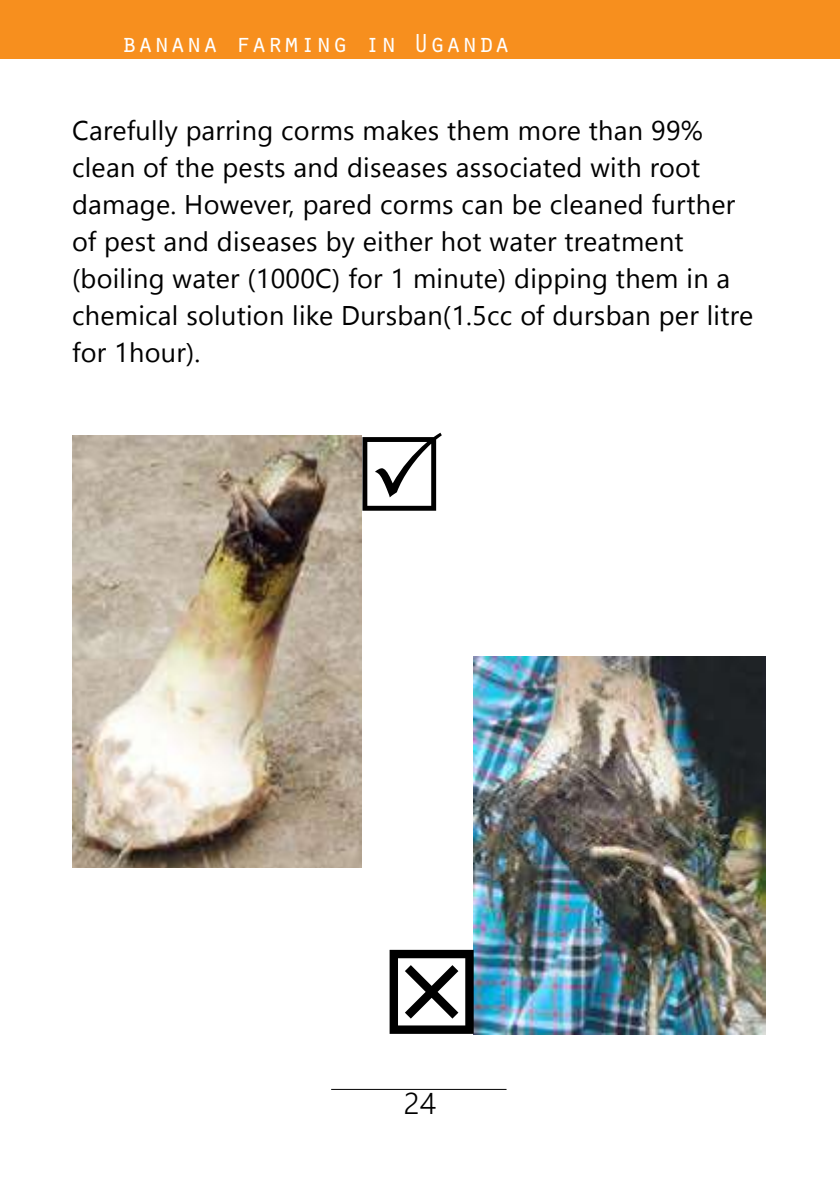
<style>
.page{position:relative;width:840px;height:1191px;background:#fff}
.page>*{position:absolute;margin:0;border:0;box-sizing:border-box;transform-origin:0 0}
.t1{font:300 30px "Nirmala UI";color:#000}
.t2{font:27px/37px "Nirmala UI";letter-spacing:.01em;color:#000}
.t3{font:27px "Orator Std";color:#fff}
</style>
<div class="page">
<hr style="left:331px;top:1089px;width:175px;height:1px;background:#000">
<div style="left:0;top:0;width:839px;height:58px;background:#f78f1e"></div>
<img style="left:473px;top:656px;width:291px;height:378px">
<img style="left:72px;top:436px;width:289px;height:432px">
<p class="t3" style="left:121px;top:24px;width:390px">banana farming in Uganda</p>
<p class="t2" style="left:72px;top:110px;width:682px">Carefully parring corms makes them more than 99% clean of the pests and diseases associated with root damage. However, pared corms can be cleaned further of pest and diseases by either hot water treatment (boiling water (1000C) for 1 minute) dipping them in a chemical solution like Dursban(1.5cc of dursban per litre for 1hour).</p>
<p class="t1" style="left:403px;top:1079px;width:34px">24</p>
</div>
